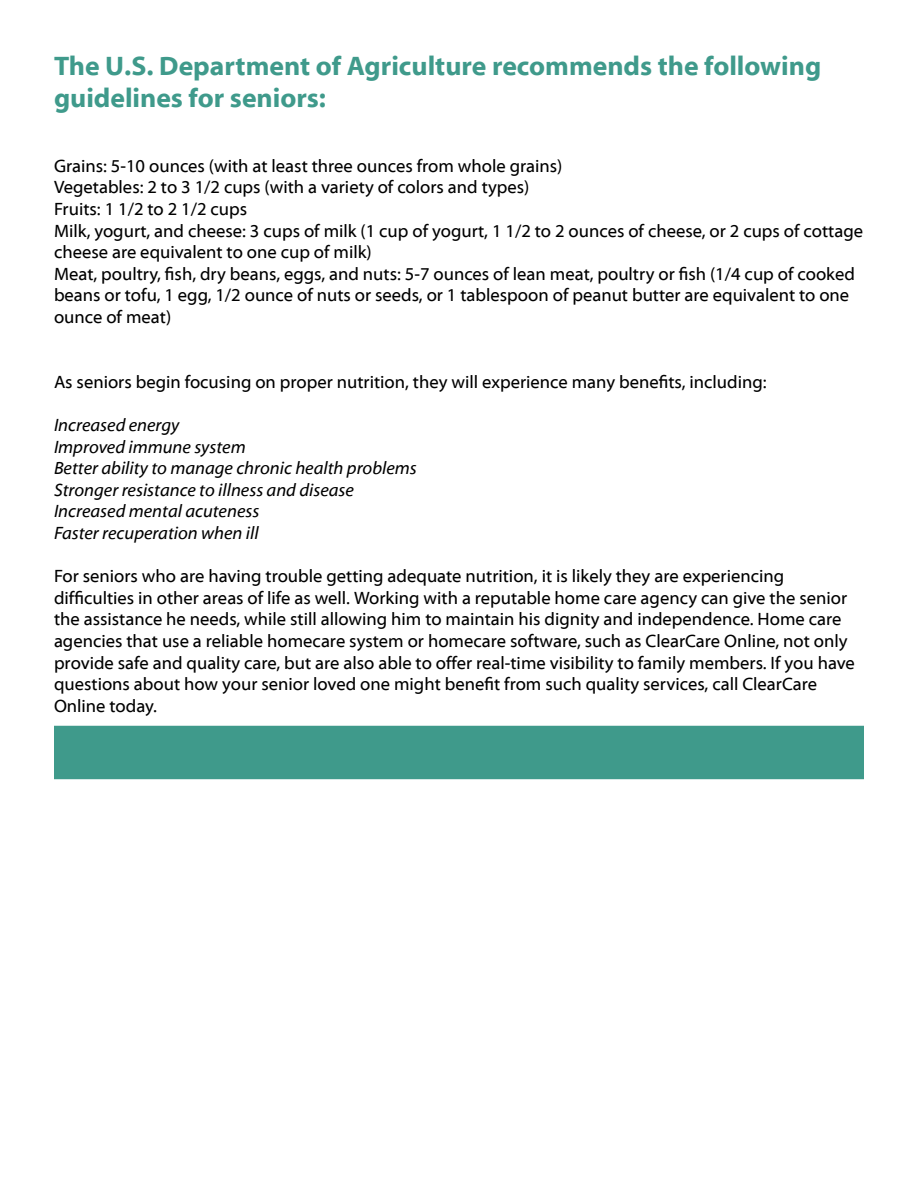
<style>
.page{position:relative;width:918px;height:1188px;background:#fff}
.page>*{position:absolute;margin:0;border:0;box-sizing:border-box;transform-origin:0 0}
.t1{font:700 27px/32.4px "Myriad Web Pro";color:#3f9a8b}
.t2{font:18px/21.6px "Myriad Web Pro";color:#000}
.t3{font:italic 18px/21.6px "Myriad Web Pro";color:#000}
</style>
<div class="page">
<div style="left:54px;top:726px;width:810px;height:53px;background:#3f9a8b"></div>
<h1 class="t1" style="left:54px;top:50px;width:769px">The U.S. Department of Agriculture recommends the following guidelines for seniors:</h1>
<p class="t2" style="left:54px;top:155px;width:811px">Grains: 5-10 ounces (with at least three ounces from whole grains)<br>Vegetables: 2 to 3 1/2 cups (with a variety of colors and types)<br>Fruits: 1 1/2 to 2 1/2 cups<br>Milk, yogurt, and cheese: 3 cups of milk (1 cup of yogurt, 1 1/2 to 2 ounces of cheese, or 2 cups of cottage cheese are equivalent to one cup of milk)<br>Meat, poultry, fish, dry beans, eggs, and nuts: 5-7 ounces of lean meat, poultry or fish (1/4 cup of cooked beans or tofu, 1 egg, 1/2 ounce of nuts or seeds, or 1 tablespoon of peanut butter are equivalent to one ounce of meat)</p>
<p class="t2" style="left:54px;top:371px;width:714px">As seniors begin focusing on proper nutrition, they will experience many benefits, including:</p>
<p class="t3" style="left:54px;top:415px;width:364px">Increased energy<br>Improved immune system<br>Better ability to manage chronic health problems<br>Stronger resistance to illness and disease<br>Increased mental acuteness<br>Faster recuperation when ill</p>
<p class="t2" style="left:54px;top:566px;width:802px">For seniors who are having trouble getting adequate nutrition, it is likely they are experiencing difficulties in other areas of life as well. Working with a reputable home care agency can give the senior the assistance he needs, while still allowing him to maintain his dignity and independence. Home care agencies that use a reliable homecare system or homecare software, such as ClearCare Online, not only provide safe and quality care, but are also able to offer real-time visibility to family members. If you have questions about how your senior loved one might benefit from such quality services, call ClearCare Online today.</p>
</div>
